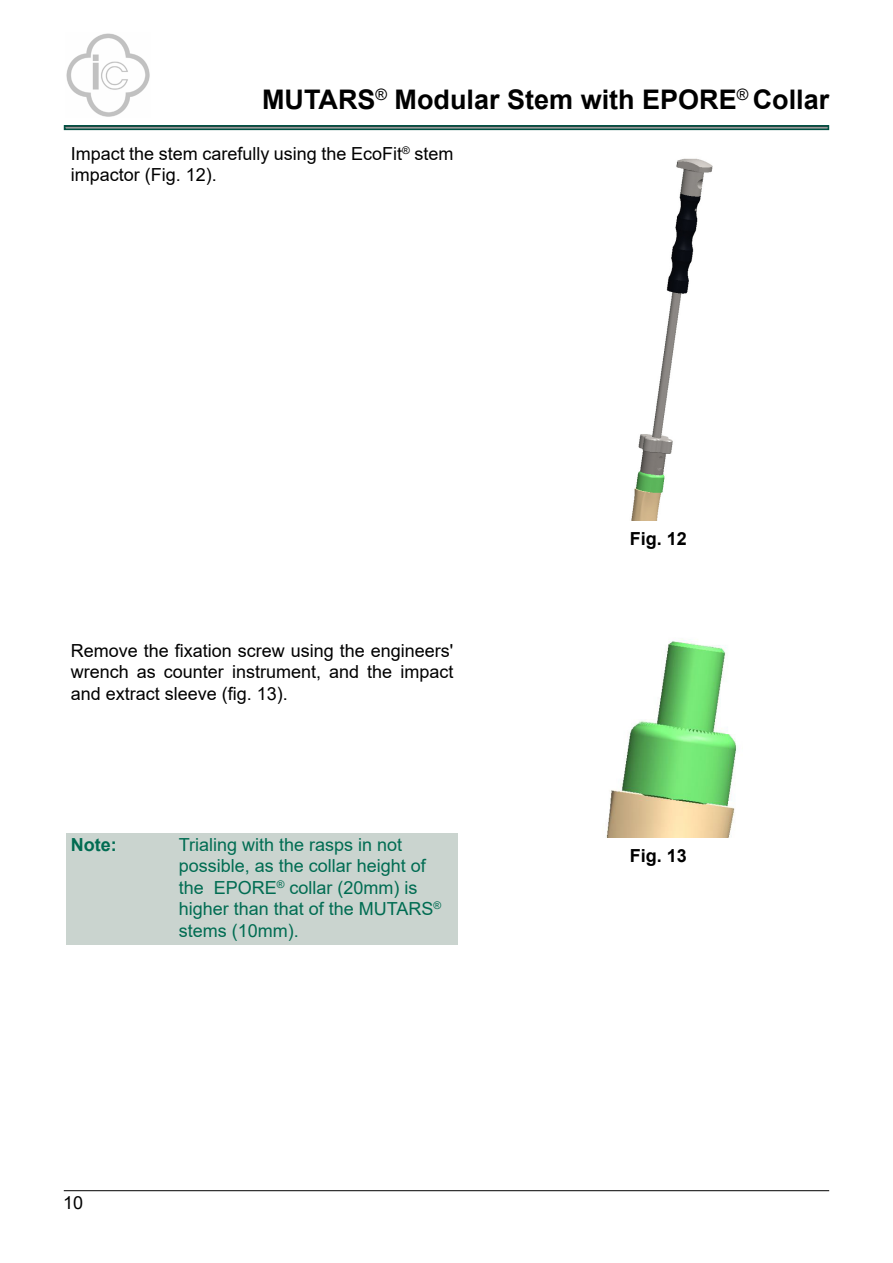
<style>
.page{position:relative;width:893px;height:1263px;background:#fff}
.page>*{position:absolute;margin:0;border:0;box-sizing:border-box;transform-origin:0 0}
.t1{font:700 27px "Arial";color:#000}
.t2{font:18px/21.6px "Arial";color:#000}
.t3{font:18px/21.6px "Arial";color:#006c52}
.t4{font:700 18px "Arial";color:#000}
.t5{font:700 18px "Arial";color:#006c52}
</style>
<div class="page">
<img style="left:66px;top:33px;width:84px;height:84px">
<img style="left:631px;top:158px;width:82px;height:362px">
<img style="left:606px;top:639px;width:131px;height:198px">
<div style="left:64px;top:125px;width:765px;height:5px;border:2px solid #005244"></div>
<hr style="left:64px;top:1190px;width:765px;height:1px;background:#000">
<div style="left:66px;top:833px;width:392px;height:69px;background:#cad4cf"></div>
<div style="left:66px;top:898px;width:392px;height:25px;background:#cad4cf"></div>
<div style="left:66px;top:919px;width:392px;height:26px;background:#cad4cf"></div>
<h1 class="t1" style="left:262px;top:81px;width:569px">MUTARS<sup>®</sup> Modular Stem with EPORE<sup>®</sup> Collar</h1>
<p class="t2" style="left:71px;top:143px;width:384px">Impact the stem carefully using the EcoFit<sup>®</sup> stem impactor (Fig. 12).</p>
<p class="t2" style="left:71px;top:639px;width:384px;text-align:justify">Remove the fixation screw using the engineers' wrench as counter instrument, and the impact and extract sleeve (fig. 13).</p>
<p class="t5" style="left:71px;top:831px;width:47px">Note:</p>
<p class="t3" style="left:179px;top:833px;width:264px">Trialing with the rasps in not possible, as the collar height of the EPORE<sup>®</sup> collar (20mm) is higher than that of the MUTARS<sup>® </sup>stems (10mm).</p>
<p class="t2" style="left:63px;top:1192px;width:22px">10</p>
<p class="t4" style="left:630px;top:526px;width:59px">Fig. 12</p>
<p class="t4" style="left:630px;top:843px;width:59px">Fig. 13</p>
</div>
